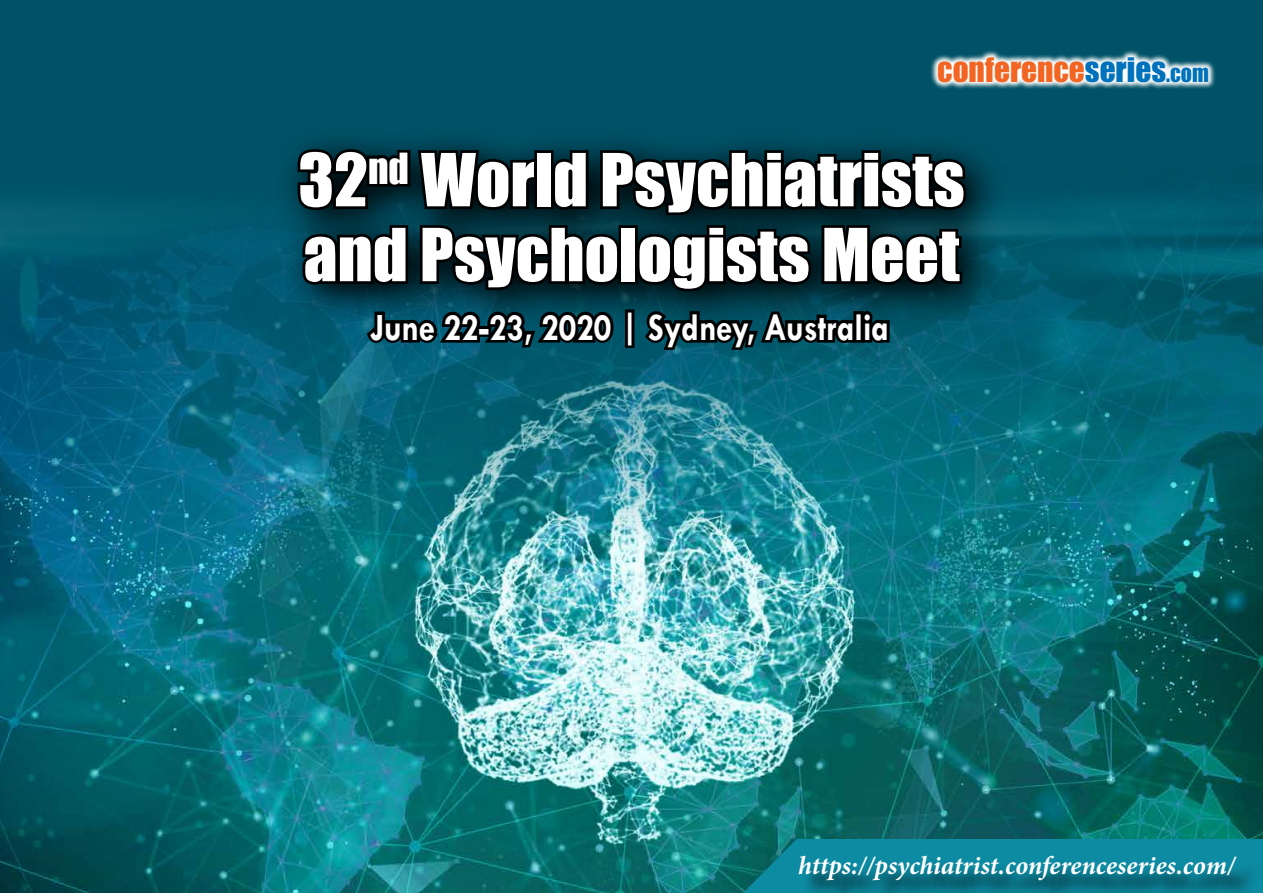
<style>
.page{position:relative;width:1263px;height:893px;background:#015267}
.page>*{position:absolute;margin:0;border:0;box-sizing:border-box;transform-origin:0 0}
.t1{font:67.5px/74.8px "Impact";color:#fff}
.t2{font:700 39px "Tw Cen";color:#fff;scale:.85 1}
.t3{font:31.2px "Impact";color:#f26522}
.t4{font:italic 700 26.1px "Minion Pro";color:#fff}
.s1{color:#0072bc}
.s2{font-size:21.9px;color:#0072bc}
</style>
<div class="page">
<img style="left:0;top:201px;width:1263px;height:692px">
<svg style="left:931px;top:50px;width:284px;height:39px"></svg>
<svg style="left:274px;top:154px;width:733px;height:178px"></svg>
<svg style="left:294px;top:139px;width:676px;height:214px"></svg>
<svg style="left:743px;top:839px;width:520px;height:54px;background:#0c869a"></svg>
<div style="left:802px;top:859px;width:457px;height:34px;background:#000;opacity:.75"></div>
<p class="t3" style="left:937px;top:46px;width:273px">conference<span class="s1">series</span><span class="s2">.com</span></p>
<p class="t1" style="left:298px;top:141px;width:668px">32<sup>nd</sup> World Psychiatrists and Psychologists Meet</p>
<p class="t2" style="left:370px;top:304px;width:612px">June 22-23, 2020 | Sydney, Australia</p>
<p class="t4" style="left:798px;top:847px;width:438px">https://psychiatrist.conferenceseries.com/</p>
</div>
